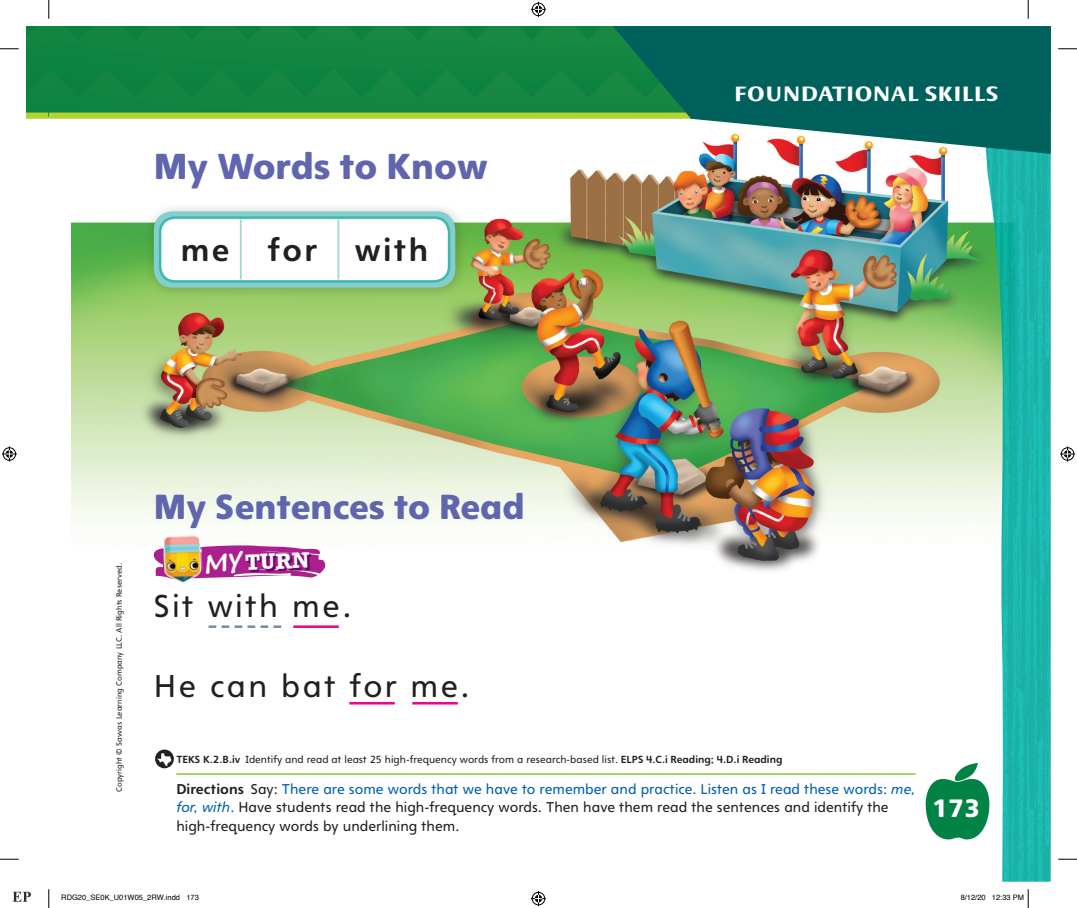
<style>
.page{position:relative;width:1077px;height:908px;background:#fff}
.page>*{position:absolute;margin:0;border:0;box-sizing:border-box;transform-origin:0 0}
.t1{font:900 35px "Heinemann School";color:#6066ae}
.t2{font:900 33.75px "Heinemann School";color:#6066ae}
.t3{font:30.62px "Heinemann School";letter-spacing:.08em;color:#231f20}
.t4{font:700 30.62px "Heinemann School";letter-spacing:.08em;color:#231f20}
.t5{font:900 24.38px "Heinemann School";color:#fff}
.t6{font:700 22.5px "Humana Sans ITC Pro";letter-spacing:.04em;color:#fff}
.t7{font:700 22.5px "Rockwell Std";color:#fff}
.t8{font:13.75px/18.8px "Heinemann School";color:#231f20}
.t9{font:10px "Heinemann School";color:#231f20}
.t10{font:7.5px "Heinemann School";color:#231f20}
.t11{font:7.5px "Helvetica";color:#000}
.s1{font-weight:700}
.s2{color:#0161ab}
.s3{font-style:italic;color:#0161ab}
</style>
<div class="page">
<img style="left:26px;top:26px;width:587px;height:86px">
<div style="left:26px;top:112px;width:23px;height:7px;background:#b3d234"></div>
<img style="left:71px;top:49px;width:912px;height:791px">
<img style="left:983px;top:154px;width:67px;height:727px">
<div style="left:49px;top:112px;width:1001px;height:7px;background:#b3d234"></div>
<svg style="left:613px;top:26px;width:437px;height:128px;fill:#00605c"></svg>
<hr style="left:176px;top:773px;width:739px;height:1px;background:#8bc63e">
<div style="left:144px;top:201px;width:323px;height:99px;background:#231f20;opacity:.25"></div>
<div style="left:154px;top:211px;width:301px;height:76px;background:#84cece;border-radius:19px"></div>
<div style="left:160px;top:218px;width:289px;height:63px;background:#fff;border-radius:15px"></div>
<div style="left:159px;top:216px;width:291px;height:66px;border:2px solid #3fb7ae;border-radius:15px"></div>
<hr style="left:240px;top:219px;width:2px;height:60px;background:#a7d7d2">
<hr style="left:337px;top:219px;width:2px;height:60px;background:#a7d7d2">
<img style="left:163px;top:535px;width:40px;height:49px">
<svg style="left:208px;top:625px;width:73px;height:3px"></svg>
<img style="left:155px;top:749px;width:19px;height:19px;border-radius:9px">
<hr style="left:349px;top:702px;width:46px;height:2px;background:#ed028c">
<hr style="left:412px;top:702px;width:45px;height:2px;background:#ed028c">
<hr style="left:293px;top:625px;width:46px;height:3px;background:#ed028c">
<svg style="left:925px;top:762px;width:64px;height:77px"></svg>
<svg style="left:0;top:48px;width:19px;height:2px"></svg>
<svg style="left:1058px;top:48px;width:18px;height:2px"></svg>
<svg style="left:0;top:858px;width:19px;height:2px"></svg>
<svg style="left:1058px;top:858px;width:18px;height:2px"></svg>
<svg style="left:48px;top:0;width:2px;height:19px"></svg>
<svg style="left:48px;top:889px;width:2px;height:19px"></svg>
<svg style="left:1027px;top:0;width:1px;height:19px"></svg>
<svg style="left:531px;top:2px;width:15px;height:15px"></svg>
<svg style="left:531px;top:891px;width:15px;height:15px"></svg>
<svg style="left:2px;top:446px;width:15px;height:15px"></svg>
<svg style="left:1060px;top:446px;width:14px;height:15px"></svg>
<svg style="left:1027px;top:889px;width:1px;height:19px"></svg>
<svg style="left:12px;top:891px;width:19px;height:10px"></svg>
<svg style="left:153px;top:545px;width:174px;height:33px"></svg>
<h1 class="t1" style="left:154px;top:144px;width:335px">My Words to Know</h1>
<h3 class="t4" style="left:181px;top:230px;width:249px">me for with</h3>
<h3 class="t6" style="left:734px;top:80px;width:265px">FOUNDATIONAL SKILLS</h3>
<p class="t10" style="left:114px;top:791px;width:230px;rotate:-90deg">Copyright © Savvas Learning Company LLC. All Rights Reserved.</p>
<h2 class="t2" style="left:154px;top:485px;width:372px">My Sentences to Read</h2>
<h3 class="t7" style="left:244px;top:549px;width:66px;rotate:-2deg">TURN</h3>
<h3 class="t3" style="left:154px;top:587px;width:199px">Sit with me.</h3>
<h3 class="t3" style="left:154px;top:667px;width:317px">He can bat for me.</h3>
<p class="t9" style="left:176px;top:753px;width:607px"><span class="s1">TEKS K.2.B.iv</span> Identify and read at least 25 high-frequency words from a research-based list. <span class="s1">ELPS 4.C.i Reading; 4.D.i Reading</span></p>
<p class="t8" style="left:176px;top:779px;width:740px"><span class="s1">Directions</span> Say: <span class="s2">There are some words that we have to remember and practice. Listen as I read these words:</span> <span class="s3">me, for, with</span><span class="s2">.</span> Have students read the high-frequency words. Then have them read the sentences and identify the high-frequency words by underlining them.</p>
<h3 class="t5" style="left:932px;top:792px;width:49px">173</h3>
<p class="t11" style="left:61px;top:892px;width:139px">RDG20_SE0K_U01W05_2RW.indd 173</p>
<p class="t11" style="left:960px;top:892px;width:65px">8/12/20 12:33 PM</p>
</div>
